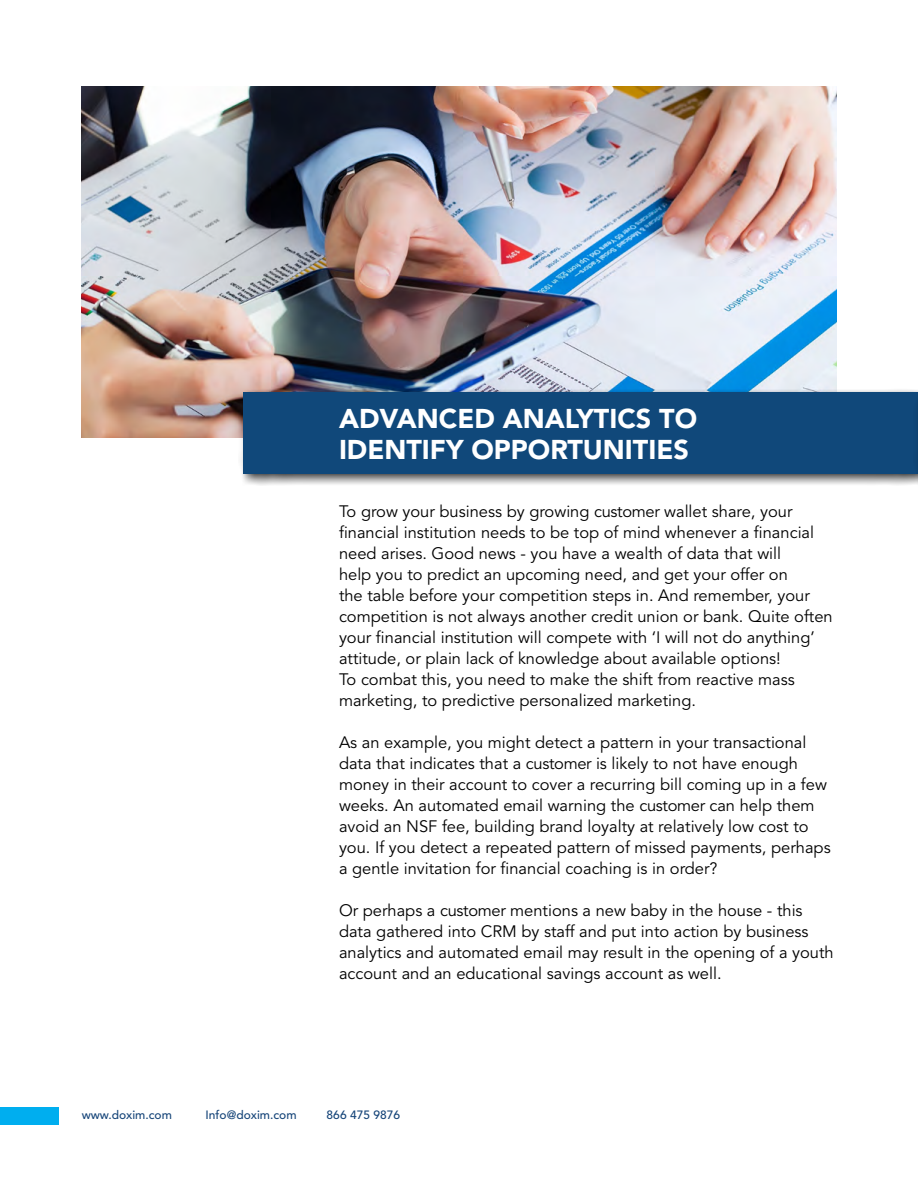
<style>
.page{position:relative;width:918px;height:1188px;background:#fff}
.page>*{position:absolute;margin:0;border:0;box-sizing:border-box;transform-origin:0 0}
.t1{font:900 27px/31.2px "Avenir LT Std";color:#fff}
.t2{font:16.5px/21px "Avenir LT Std";color:#000}
.t3{font:500 12px "Avenir LT Std";color:#164579}
</style>
<div class="page">
<div style="left:0;top:1107px;width:58px;height:17px;background:#00aeef"></div>
<img style="left:81px;top:86px;width:756px;height:351px">
<div style="left:239px;top:387px;width:679px;height:99px;background:#000;opacity:.75"></div>
<div style="left:243px;top:392px;width:675px;height:82px;background:#10487a"></div>
<div style="left:913px;top:387px;width:5px;height:99px;background:#000;opacity:.75"></div>
<hr style="left:917px;top:392px;width:1px;height:82px;background:#10487a">
<p class="t1" style="left:339px;top:403px;width:360px">ADVANCED ANALYTICS TO<br>IDENTIFY OPPORTUNITIES</p>
<p class="t2" style="left:339px;top:501px;width:495px">To grow your business by growing customer wallet share, your financial institution needs to be top of mind whenever a financial need arises. Good news - you have a wealth of data that will<br>help you to predict an upcoming need, and get your offer on<br>the table before your competition steps in. And remember, your competition is not always another credit union or bank. Quite often your financial institution will compete with ‘I will not do anything’ attitude, or plain lack of knowledge about available options!<br>To combat this, you need to make the shift from reactive mass marketing, to predictive personalized marketing.</p>
<p class="t2" style="left:339px;top:732px;width:493px">As an example, you might detect a pattern in your transactional data that indicates that a customer is likely to not have enough money in their account to cover a recurring bill coming up in a few weeks. An automated email warning the customer can help them avoid an NSF fee, building brand loyalty at relatively low cost to you. If you detect a repeated pattern of missed payments, perhaps a gentle invitation for financial coaching is in order?</p>
<p class="t2" style="left:339px;top:900px;width:496px">Or perhaps a customer mentions a new baby in the house - this data gathered into CRM by staff and put into action by business analytics and automated email may result in the opening of a youth account and an educational savings account as well.</p>
<p class="t3" style="left:82px;top:1108px;width:92px">www.doxim.com</p>
<p class="t3" style="left:206px;top:1108px;width:92px">Info@doxim.com</p>
<p class="t3" style="left:327px;top:1108px;width:75px">866 475 9876</p>
</div>
